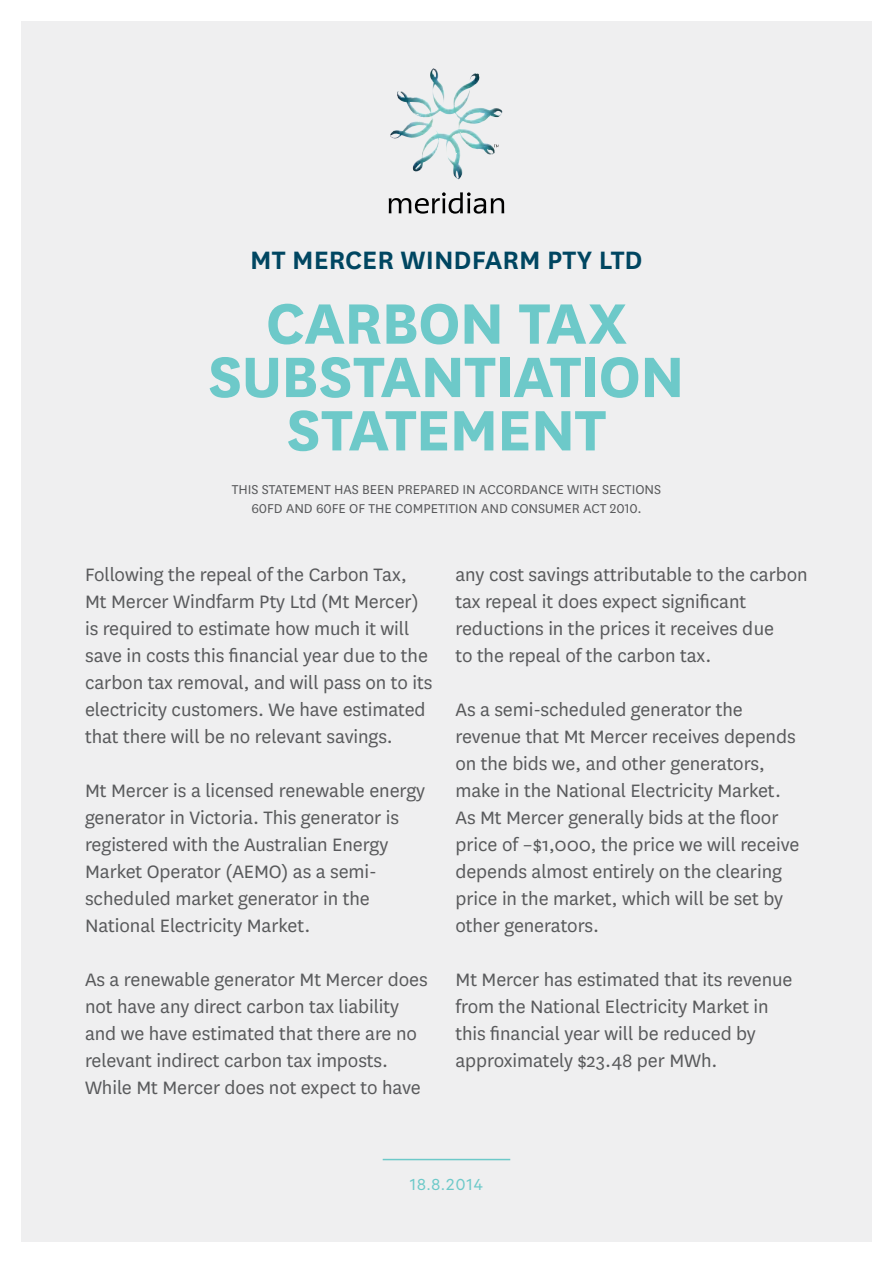
<style>
.page{position:relative;width:893px;height:1263px;background:#fff}
.page>*{position:absolute;margin:0;border:0;box-sizing:border-box;transform-origin:0 0}
.t1{font:700 66.6px/53.4px "National";letter-spacing:-.015em;color:#6dc9c9;text-align:center}
.t2{font:600 29.4px "National";color:#004661}
.t3{font:21px/27px "National";letter-spacing:-.005em;color:#58595b}
.t4{font:18px "Calibre";letter-spacing:.075em;color:#6dc9c9}
.t5{font:15px "National";color:#58595b}
</style>
<div class="page">
<div style="left:21px;top:21px;width:851px;height:1221px;background:#efeff0"></div>
<img style="left:400px;top:68px;width:39px;height:45px">
<svg style="left:389px;top:192px;width:115px;height:22px"></svg>
<hr style="left:383px;top:1159px;width:127px;height:1px;background:#6dc9c9">
<h2 class="t2" style="left:250px;top:240px;width:394px">MT MERCER WINDFARM PTY LTD</h2>
<h1 class="t1" style="left:208px;top:292px;width:478px">CARBON TAX<br>SUBSTANTIATION<br>STATEMENT</h1>
<p class="t5" style="left:232px;top:479px;width:46px">This statement</p>
<p class="t5" style="left:334px;top:479px;width:44px">has been</p>
<p class="t5" style="left:397px;top:479px;width:92px">prepared in acco</p>
<p class="t5" style="left:513px;top:479px;width:26px">rdance</p>
<p class="t5" style="left:567px;top:479px;width:44px">with Sect</p>
<p class="t5" style="left:632px;top:479px;width:31px">ions</p>
<p class="t5" style="left:251px;top:499px;width:162px">60FD an d 60FE of the Compet</p>
<p class="t5" style="left:445px;top:499px;width:198px">ition an d Consumer Act 2010.</p>
<p class="t3" style="left:85px;top:560px;width:349px">Following the repeal of the Carbon Tax, Mt Mercer Windfarm Pty Ltd (Mt Mercer) is required to estimate how much it will save in costs this financial year due to the carbon tax removal, and will pass on to its electricity customers. We have estimated that there will be no relevant savings.</p>
<p class="t3" style="left:85px;top:776px;width:342px">Mt Mercer is a licensed renewable energy generator in Victoria. This generator is registered with the Australian Energy Market Operator (AEMO) as a semi&shy;scheduled market generator in the National Electricity Market.</p>
<p class="t3" style="left:85px;top:965px;width:344px">As a renewable generator Mt Mercer does not have any direct carbon tax liability and we have estimated that there are no relevant indirect carbon tax imposts.<br>While Mt Mercer does not expect to have</p>
<p class="t3" style="left:455px;top:560px;width:354px">any cost savings attributable to the carbon tax repeal it does expect significant reductions in the prices it receives due<br>to the repeal of the carbon tax.</p>
<p class="t3" style="left:455px;top:695px;width:345px">As a semi-scheduled generator the revenue that Mt Mercer receives depends on the bids we, and other generators, make in the National Electricity Market.<br>As Mt Mercer generally bids at the floor price of –$1,000, the price we will receive depends almost entirely on the clearing price in the market, which will be set by other generators.</p>
<p class="t3" style="left:455px;top:965px;width:338px">Mt Mercer has estimated that its revenue from the National Electricity Market in this financial year will be reduced by approximately $23.48 per MWh.</p>
<p class="t4" style="left:410px;top:1174px;width:75px">18.8.2014</p>
</div>
